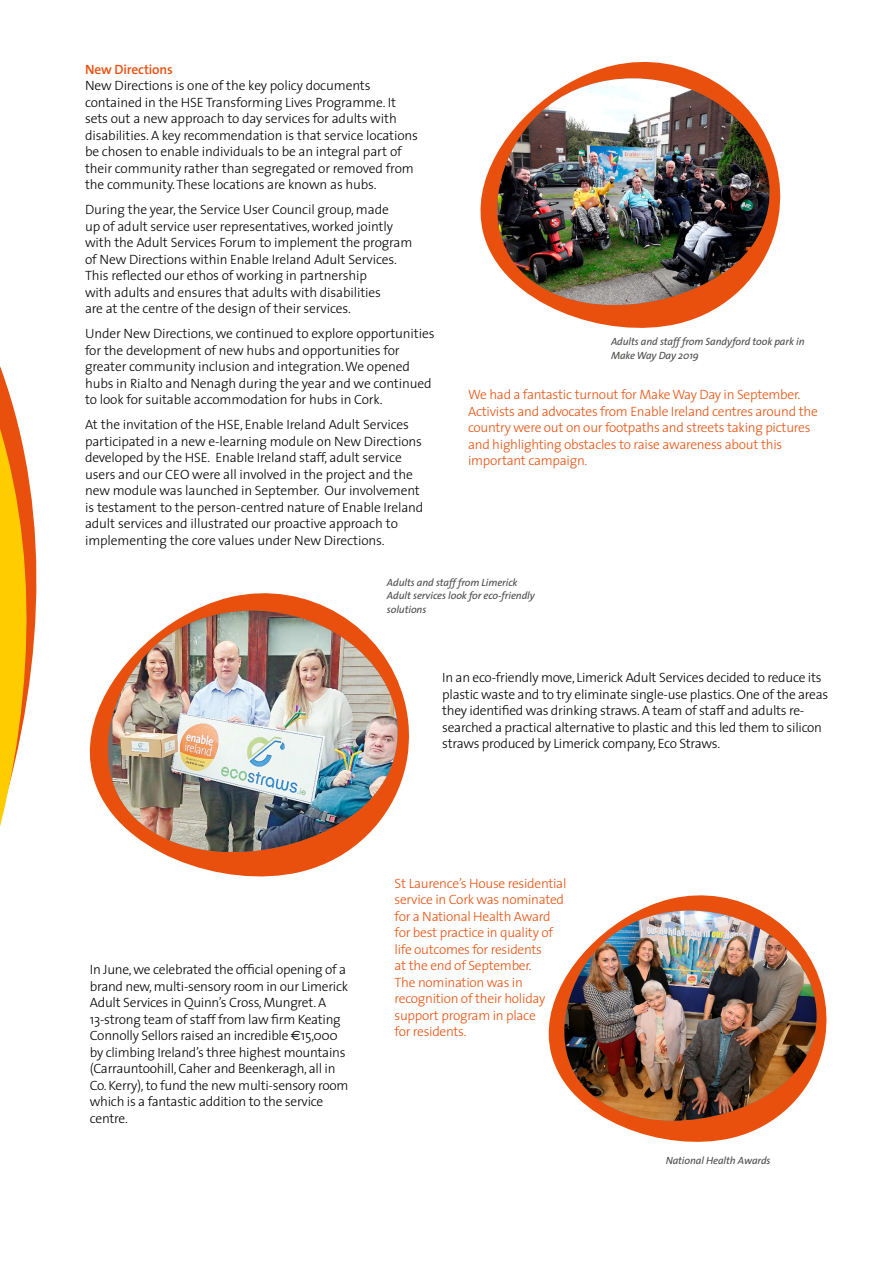
<style>
.page{position:relative;width:893px;height:1263px;background:#fff}
.page>*{position:absolute;margin:0;border:0;box-sizing:border-box;transform-origin:0 0}
.t1{font:300 13.5px/16.5px "The Sans";letter-spacing:-.01em;color:#000}
.t2{font:300 13.5px/16.5px "The Sans";letter-spacing:-.02em;color:#e9500e}
.t3{font:600 13.5px "The Sans";letter-spacing:-.01em;color:#e9500e}
.Photo_Caption{font:italic 10.5px/13.5px "The Sans";letter-spacing:-.01em;color:#4a4a49}
.s1{font-family:"Euro Sans";font-weight:400}
</style>
<div class="page">
<svg style="left:0;top:366px;width:37px;height:461px"></svg>
<svg style="left:480px;top:61px;width:301px;height:267px"></svg>
<svg style="left:489px;top:66px;width:288px;height:256px"></svg>
<img style="left:490px;top:78px;width:287px;height:231px">
<svg style="left:89px;top:593px;width:320px;height:284px"></svg>
<svg style="left:99px;top:598px;width:307px;height:272px"></svg>
<img style="left:113px;top:611px;width:293px;height:253px">
<svg style="left:548px;top:895px;width:279px;height:247px"></svg>
<svg style="left:556px;top:899px;width:267px;height:237px"></svg>
<img style="left:557px;top:910px;width:266px;height:213px">
<p class="t3" style="left:85px;top:58px;width:89px">New Directions</p>
<p class="t1" style="left:85px;top:77px;width:334px">New Directions is one of the key policy documents contained in the HSE Transforming Lives Programme. It sets out a new approach to day services for adults with disabilities. A key recommendation is that service locations be chosen to enable individuals to be an integral part of their community rather than segregated or removed from the community. These locations are known as hubs.</p>
<p class="t1" style="left:85px;top:201px;width:329px">During the year, the Service User Council group, made<br>up of adult service user representatives, worked jointly with the Adult Services Forum to implement the program of New Directions within Enable Ireland Adult Services.<br>This reflected our ethos of working in partnership<br>with adults and ensures that adults with disabilities<br>are at the centre of the design of their services.</p>
<p class="t1" style="left:85px;top:325px;width:351px">Under New Directions, we continued to explore opportunities for the development of new hubs and opportunities for greater community inclusion and integration. We opened hubs in Rialto and Nenagh during the year and we continued to look for suitable accommodation for hubs in Cork.</p>
<p class="t1" style="left:85px;top:416px;width:340px">At the invitation of the HSE, Enable Ireland Adult Services participated in a new e-learning module on New Directions developed by the HSE. Enable Ireland staff, adult service users and our CEO were all involved in the project and the new module was launched in September. Our involvement is testament to the person-centred nature of Enable Ireland adult services and illustrated our proactive approach to implementing the core values under New Directions.</p>
<p class="Photo_Caption" style="left:611px;top:334px;width:195px">Adults and staff from Sandyford took park in<br>Make Way Day 2019</p>
<p class="t2" style="left:468px;top:386px;width:351px">We had a fantastic turnout for Make Way Day in September.<br>Activists and advocates from Enable Ireland centres around the country were out on our footpaths and streets taking pictures and highlighting obstacles to raise awareness about this important campaign.</p>
<p class="Photo_Caption" style="left:387px;top:575px;width:150px">Adults and staff from Limerick<br>Adult services look for eco-friendly solutions</p>
<p class="t1" style="left:442px;top:669px;width:388px">In an eco-friendly move, Limerick Adult Services decided to reduce its plastic waste and to try eliminate single-use plastics. One of the areas they identified was drinking straws. A team of staff and adults re&shy;searched a practical alternative to plastic and this led them to silicon straws produced by Limerick company, Eco Straws.</p>
<p class="t1" style="left:90px;top:961px;width:260px">In June, we celebrated the official opening of a brand new, multi-sensory room in our Limerick Adult Services in Quinn’s Cross, Mungret. A 13-strong team of staff from law firm Keating Connolly Sellors raised an incredible <span class="s1">€</span>15,000 by climbing Ireland’s three highest mountains (Carrauntoohill, Caher and Beenkeragh, all in Co. Kerry), to fund the new multi-sensory room which is a fantastic addition to the service centre.</p>
<p class="t2" style="left:395px;top:874px;width:173px">St Laurence’s House residential service in Cork was nominated for a National Health Award for best practice in quality of life outcomes for residents<br>at the end of September.<br>The nomination was in recognition of their holiday support program in place<br>for residents.</p>
<p class="Photo_Caption" style="left:666px;top:1153px;width:106px">National Health Awards</p>
</div>
